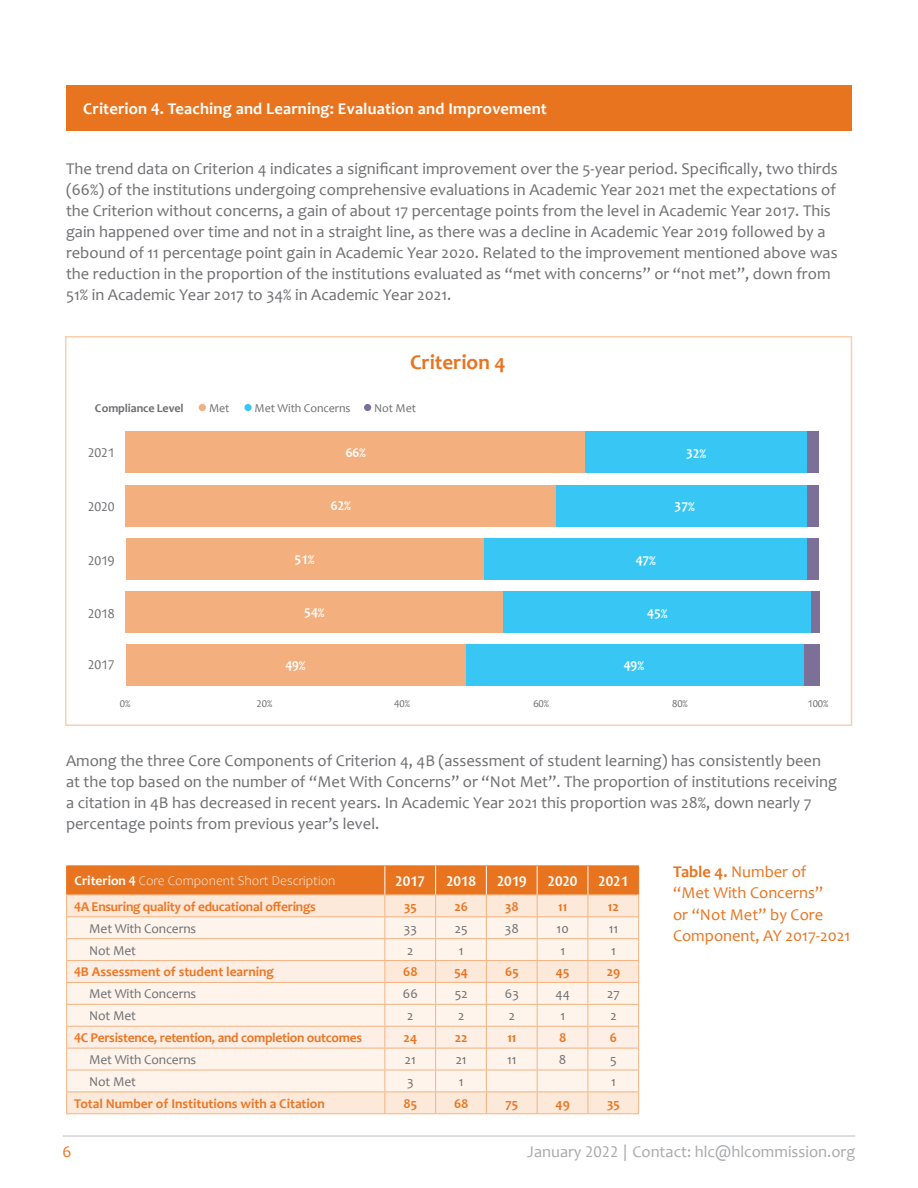
<style>
.page{position:relative;width:918px;height:1188px;background:#fff}
.page>*{position:absolute;margin:0;border:0;box-sizing:border-box;transform-origin:0 0}
.t1{font:700 21px "Candara";color:#e9741f}
.t2{font:16.5px/21px "Candara";color:#6d6e71}
.t3{font:16.5px/21px "Candara";color:#e9741f}
.t4{font:700 16.5px "Candara";letter-spacing:.01em;color:#fff}
.t5{font:16.5px "Candara";color:#a7a9ac}
.t6{font:16.5px "Candara";color:#ec7625}
.t7{font:700 15px "Candara";letter-spacing:-.005em;color:#fff}
.t8{font:13.5px "Candara";letter-spacing:-.01em;color:#6d6e71}
.t9{font:700 13.5px "Candara";letter-spacing:-.02em;color:#ec7625}
.t10{font:700 13.5px "Candara";color:#ec7625}
.t11{font:300 13.5px "Candara";color:#fff}
.t12{font:700 13.5px "Candara";color:#e9741f}
.t13{font:700 13.5px "Candara";letter-spacing:-.005em;color:#fff}
.t14{font:12px "Candara";letter-spacing:-.005em;color:#6d6e71}
.t15{font:700 12px "Candara";letter-spacing:-.005em;color:#6d6e71}
.t16{font:10.5px "Candara";color:#6d6e71}
.s1{font-weight:700}
</style>
<div class="page">
<div style="left:66px;top:86px;width:786px;height:45px;background:#e9741f"></div>
<hr style="left:63px;top:1136px;width:792px;height:1px;background:#bcbec0">
<svg style="left:66px;top:866px;width:573px;height:247px;background:#fadfca"></svg>
<hr style="left:66px;top:1113px;width:319px;height:1px;background:#f4b381">
<hr style="left:385px;top:1113px;width:51px;height:1px;background:#f4b381">
<hr style="left:436px;top:1113px;width:50px;height:1px;background:#f4b381">
<hr style="left:486px;top:1113px;width:51px;height:1px;background:#f4b381">
<hr style="left:537px;top:1113px;width:51px;height:1px;background:#f4b381">
<hr style="left:588px;top:1113px;width:51px;height:1px;background:#f4b381">
<div style="left:804px;top:645px;width:16px;height:41px;background:#7c7099"></div>
<div style="left:65px;top:336px;width:787px;height:390px;border:2px solid #f9cfae"></div>
<svg style="left:126px;top:432px;width:681px;height:41px;background:#b6b6a4"></svg>
<svg style="left:126px;top:485px;width:681px;height:41px;background:#afb7a9"></svg>
<svg style="left:126px;top:538px;width:681px;height:42px;background:#9ab9b5"></svg>
<svg style="left:126px;top:591px;width:685px;height:42px;background:#9fb9b3"></svg>
<svg style="left:126px;top:645px;width:678px;height:41px;background:#96bab8"></svg>
<div style="left:807px;top:538px;width:12px;height:42px;background:#7c7099"></div>
<div style="left:807px;top:485px;width:12px;height:41px;background:#7c7099"></div>
<div style="left:199px;top:404px;width:7px;height:7px;background:#f4af7e;border-radius:50%"></div>
<div style="left:244px;top:404px;width:8px;height:7px;background:#38c6f4;border-radius:50%"></div>
<div style="left:364px;top:404px;width:7px;height:7px;background:#7c7099;border-radius:50%"></div>
<div style="left:811px;top:591px;width:8px;height:42px;background:#7c7099"></div>
<div style="left:807px;top:432px;width:12px;height:41px;background:#7c7099"></div>
<p class="t4" style="left:83px;top:98px;width:465px">Criterion 4. Teaching and Learning: Evaluation and Improvement</p>
<p class="t2" style="left:66px;top:158px;width:773px">The trend data on Criterion 4 indicates a significant improvement over the 5-year period. Specifically, two thirds (66%) of the institutions undergoing comprehensive evaluations in Academic Year 2021 met the expectations of the Criterion without concerns, a gain of about 17 percentage points from the level in Academic Year 2017. This gain happened over time and not in a straight line, as there was a decline in Academic Year 2019 followed by a rebound of 11 percentage point gain in Academic Year 2020. Related to the improvement mentioned above was the reduction in the proportion of the institutions evaluated as “met with concerns” or “not met”, down from 51% in Academic Year 2017 to 34% in Academic Year 2021.</p>
<p class="t1" style="left:410px;top:349px;width:97px">Criterion 4</p>
<p class="t15" style="left:95px;top:400px;width:90px">Compliance Level</p>
<p class="t14" style="left:209px;top:400px;width:22px">Met</p>
<p class="t14" style="left:255px;top:400px;width:97px">Met With Concerns</p>
<p class="t14" style="left:374px;top:400px;width:43px">Not Met</p>
<p class="t13" style="left:346px;top:444px;width:22px">66%</p>
<p class="t8" style="left:88px;top:444px;width:28px">2021</p>
<p class="t8" style="left:88px;top:499px;width:28px">2020</p>
<p class="t8" style="left:88px;top:552px;width:28px">2019</p>
<p class="t13" style="left:331px;top:497px;width:22px">62%</p>
<p class="t13" style="left:294px;top:551px;width:22px">51%</p>
<p class="t13" style="left:636px;top:553px;width:22px">47%</p>
<p class="t13" style="left:686px;top:445px;width:22px">32%</p>
<p class="t13" style="left:675px;top:498px;width:22px">37%</p>
<p class="t8" style="left:88px;top:605px;width:28px">2018</p>
<p class="t8" style="left:88px;top:656px;width:28px">2017</p>
<p class="t13" style="left:304px;top:604px;width:22px">54%</p>
<p class="t13" style="left:285px;top:657px;width:22px">49%</p>
<p class="t13" style="left:647px;top:605px;width:22px">45%</p>
<p class="t13" style="left:624px;top:657px;width:22px">49%</p>
<p class="t16" style="left:120px;top:697px;width:12px">0%</p>
<p class="t16" style="left:257px;top:697px;width:17px">20%</p>
<p class="t16" style="left:394px;top:697px;width:17px">40%</p>
<p class="t16" style="left:533px;top:697px;width:17px">60%</p>
<p class="t16" style="left:672px;top:697px;width:17px">80%</p>
<p class="t16" style="left:808px;top:697px;width:22px">100%</p>
<p class="t2" style="left:66px;top:750px;width:772px">Among the three Core Components of Criterion 4, 4B (assessment of student learning) has consistently been at the top based on the number of “Met With Concerns” or “Not Met”. The proportion of institutions receiving a citation in 4B has decreased in recent years. In Academic Year 2021 this proportion was 28%, down nearly 7 percentage points from previous year’s level.</p>
<p class="t3" style="left:673px;top:861px;width:179px"><span class="s1">Table 4.</span> Number of<br>“Met With Concerns”<br>or “Not Met” by Core<br>Component, AY 2017-2021</p>
<p class="t11" style="left:74px;top:873px;width:263px"><span class="s1">Criterion 4</span> Core Component Short Description</p>
<p class="t7" style="left:395px;top:872px;width:31px">2017</p>
<p class="t7" style="left:446px;top:872px;width:31px">2018</p>
<p class="t7" style="left:497px;top:872px;width:31px">2019</p>
<p class="t7" style="left:548px;top:872px;width:31px">2020</p>
<p class="t7" style="left:598px;top:872px;width:31px">2021</p>
<p class="t9" style="left:74px;top:898px;width:243px">4A Ensuring quality of educational offerings</p>
<p class="t12" style="left:404px;top:898px;width:14px">35</p>
<p class="t12" style="left:454px;top:898px;width:15px">26</p>
<p class="t12" style="left:505px;top:898px;width:15px">38</p>
<p class="t12" style="left:558px;top:898px;width:11px">11</p>
<p class="t12" style="left:608px;top:898px;width:12px">12</p>
<p class="t8" style="left:89px;top:920px;width:109px">Met With Concerns</p>
<p class="t8" style="left:404px;top:920px;width:15px">33</p>
<p class="t8" style="left:455px;top:920px;width:14px">25</p>
<p class="t8" style="left:505px;top:920px;width:15px">38</p>
<p class="t8" style="left:557px;top:920px;width:14px">10</p>
<p class="t8" style="left:609px;top:920px;width:11px">11</p>
<p class="t8" style="left:89px;top:942px;width:48px">Not Met</p>
<p class="t8" style="left:407px;top:942px;width:8px">2</p>
<p class="t8" style="left:459px;top:942px;width:6px">1</p>
<p class="t8" style="left:560px;top:942px;width:6px">1</p>
<p class="t8" style="left:611px;top:942px;width:6px">1</p>
<p class="t10" style="left:74px;top:964px;width:201px">4B Assessment of student learning</p>
<p class="t12" style="left:403px;top:964px;width:16px">68</p>
<p class="t12" style="left:454px;top:964px;width:15px">54</p>
<p class="t12" style="left:505px;top:964px;width:15px">65</p>
<p class="t12" style="left:556px;top:964px;width:15px">45</p>
<p class="t12" style="left:607px;top:964px;width:15px">29</p>
<p class="t8" style="left:89px;top:985px;width:109px">Met With Concerns</p>
<p class="t8" style="left:403px;top:985px;width:16px">66</p>
<p class="t8" style="left:455px;top:985px;width:14px">52</p>
<p class="t8" style="left:505px;top:985px;width:16px">63</p>
<p class="t8" style="left:556px;top:985px;width:16px">44</p>
<p class="t8" style="left:607px;top:985px;width:14px">27</p>
<p class="t8" style="left:89px;top:1007px;width:48px">Not Met</p>
<p class="t8" style="left:407px;top:1007px;width:8px">2</p>
<p class="t8" style="left:458px;top:1007px;width:8px">2</p>
<p class="t8" style="left:509px;top:1007px;width:8px">2</p>
<p class="t8" style="left:560px;top:1007px;width:6px">1</p>
<p class="t8" style="left:610px;top:1007px;width:8px">2</p>
<p class="t9" style="left:74px;top:1029px;width:290px">4C Persistence, retention, and completion outcomes</p>
<p class="t12" style="left:404px;top:1029px;width:15px">24</p>
<p class="t12" style="left:455px;top:1029px;width:14px">22</p>
<p class="t12" style="left:507px;top:1029px;width:11px">11</p>
<p class="t12" style="left:559px;top:1029px;width:9px">8</p>
<p class="t12" style="left:610px;top:1029px;width:9px">6</p>
<p class="t8" style="left:89px;top:1051px;width:109px">Met With Concerns</p>
<p class="t8" style="left:405px;top:1051px;width:12px">21</p>
<p class="t8" style="left:456px;top:1051px;width:12px">21</p>
<p class="t8" style="left:507px;top:1051px;width:11px">11</p>
<p class="t8" style="left:559px;top:1051px;width:9px">8</p>
<p class="t8" style="left:610px;top:1051px;width:8px">5</p>
<p class="t8" style="left:89px;top:1073px;width:48px">Not Met</p>
<p class="t8" style="left:407px;top:1073px;width:8px">3</p>
<p class="t8" style="left:459px;top:1073px;width:6px">1</p>
<p class="t8" style="left:611px;top:1073px;width:6px">1</p>
<p class="t10" style="left:74px;top:1095px;width:252px">Total Number of Institutions with a Citation</p>
<p class="t12" style="left:404px;top:1095px;width:15px">85</p>
<p class="t12" style="left:454px;top:1095px;width:16px">68</p>
<p class="t12" style="left:506px;top:1095px;width:14px">75</p>
<p class="t12" style="left:556px;top:1095px;width:16px">49</p>
<p class="t12" style="left:607px;top:1095px;width:14px">35</p>
<p class="t6" style="left:63px;top:1141px;width:10px">6</p>
<p class="t5" style="left:527px;top:1141px;width:330px">January 2022 | Contact: hlc@hlcommission.org</p>
</div>
